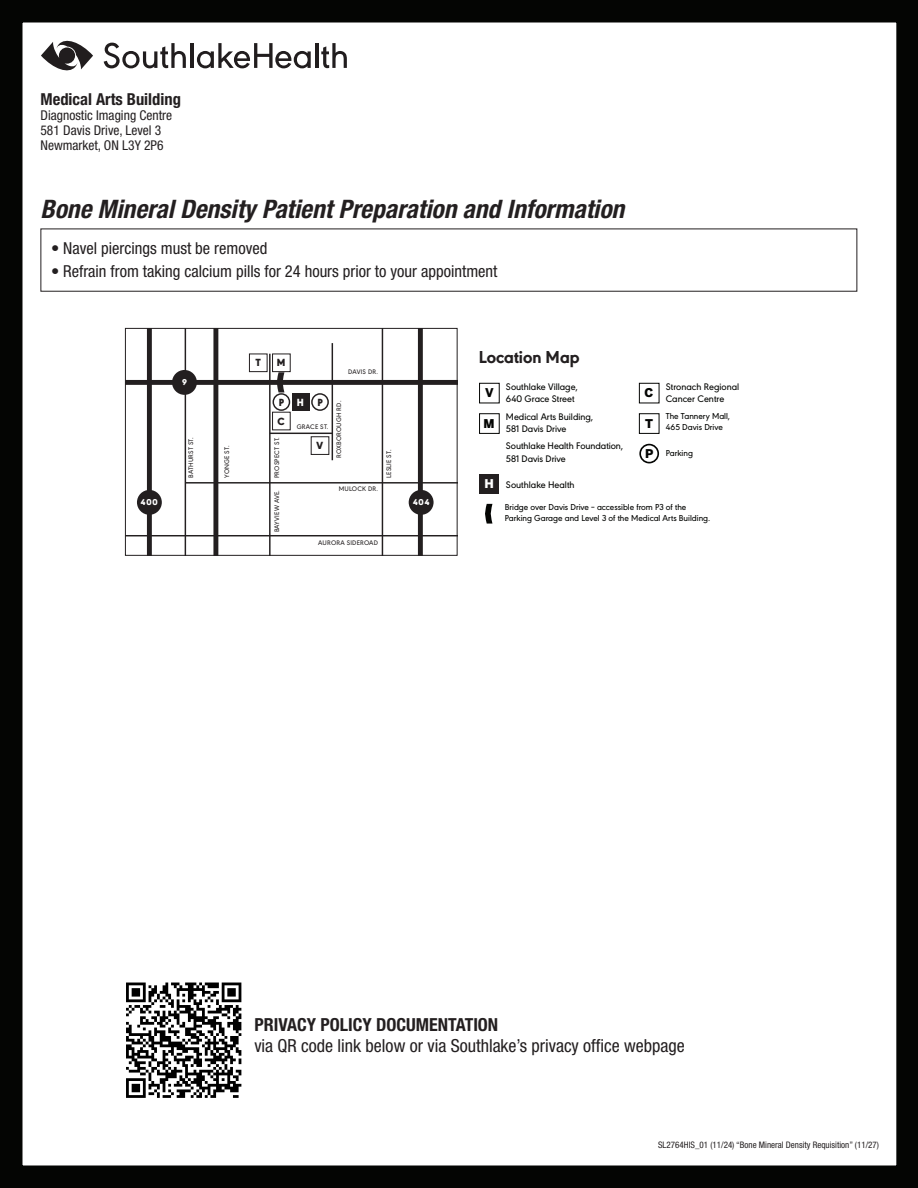
<style>
.page{position:relative;width:918px;height:1188px;background:#fff}
.page>*{position:absolute;margin:0;border:0;box-sizing:border-box;transform-origin:0 0}
.t1{font:italic 700 condensed 25.5px "Helvetica Neue LT Std";color:#231f20}
.t2{font:condensed 18px "Helvetica Neue LT Std";color:#231f20}
.t3{font:700 condensed 18px "Helvetica Neue LT Std";color:#231f20}
.t4{font:800 18px "URW Geometric";color:#231f20}
.t5{font:condensed 16.5px "Helvetica Neue LT Std";color:#231f20}
.t6{font:700 condensed 16.5px "Helvetica Neue LT Std";color:#231f20}
.t7{font:condensed 13.5px/15px "Helvetica Neue LT Std";color:#231f20}
.t8{font:900 12px "Benton Sans";color:#040503}
.t9{font:900 12px "Benton Sans";color:#fff}
.t10{font:900 10.8px "URW Geometric";color:#231f20}
.t11{font:900 10.8px "URW Geometric";color:#fff}
.t12{font:500 9.9px/12.5px "URW Geometric";color:#040503}
.t13{font:500 9px/11.2px "URW Geometric";color:#040503}
.t14{font:condensed 9px "Helvetica Neue LT Std";color:#231f20}
.t15{font:900 8.85px "URW Geometric";letter-spacing:.1em;color:#fff}
.t16{font:500 6.9px "URW Geometric";letter-spacing:.025em;color:#231f20}
</style>
<div class="page">
<div style="left:0;top:0;width:918px;height:1188px;border:22px solid #040503"></div>
<svg style="left:126px;top:983px;width:115px;height:115px"></svg>
<div style="left:147px;top:328px;width:5px;height:227px;background:#231f20"></div>
<div style="left:213px;top:328px;width:5px;height:227px;background:#231f20"></div>
<div style="left:418px;top:328px;width:5px;height:227px;background:#231f20"></div>
<div style="left:125px;top:380px;width:332px;height:5px;background:#231f20"></div>
<hr style="left:185px;top:328px;width:1px;height:227px;background:#231f20">
<hr style="left:382px;top:328px;width:1px;height:227px;background:#231f20">
<hr style="left:332px;top:343px;width:1px;height:117px;background:#231f20">
<hr style="left:269px;top:354px;width:2px;height:201px;background:#231f20">
<hr style="left:125px;top:535px;width:332px;height:1px;background:#231f20">
<hr style="left:185px;top:482px;width:272px;height:2px;background:#231f20">
<hr style="left:270px;top:433px;width:62px;height:1px;background:#231f20">
<div style="left:409px;top:490px;width:25px;height:25px;background:#231f20;border-radius:50%"></div>
<div style="left:137px;top:490px;width:25px;height:25px;background:#231f20;border-radius:50%"></div>
<div style="left:172px;top:370px;width:25px;height:25px;background:#231f20;border-radius:50%"></div>
<div style="left:292px;top:393px;width:18px;height:18px;background:#231f20"></div>
<div style="left:249px;top:354px;width:18px;height:18px;border:1px solid #231f20"></div>
<div style="left:272px;top:412px;width:18px;height:18px;border:1px solid #231f20"></div>
<div style="left:272px;top:354px;width:18px;height:18px;border:1px solid #231f20"></div>
<div style="left:311px;top:437px;width:18px;height:18px;border:1px solid #231f20"></div>
<svg style="left:311px;top:393px;width:18px;height:18px"></svg>
<svg style="left:273px;top:372px;width:17px;height:39px"></svg>
<div style="left:125px;top:328px;width:332px;height:228px;border:1px solid #231f20"></div>
<div style="left:480px;top:474px;width:19px;height:20px;background:#231f20"></div>
<div style="left:639px;top:413px;width:20px;height:21px;border:1px solid #040503"></div>
<div style="left:479px;top:413px;width:21px;height:21px;border:1px solid #040503"></div>
<div style="left:639px;top:383px;width:20px;height:20px;border:1px solid #040503"></div>
<div style="left:479px;top:383px;width:21px;height:20px;border:1px solid #040503"></div>
<svg style="left:639px;top:444px;width:20px;height:19px"></svg>
<svg style="left:485px;top:504px;width:7px;height:20px"></svg>
<svg style="left:104px;top:43px;width:82px;height:25px"></svg>
<hr style="left:190px;top:43px;width:4px;height:25px;background:#211d1e">
<svg style="left:197px;top:43px;width:114px;height:25px"></svg>
<hr style="left:315px;top:43px;width:3px;height:25px;background:#211d1e">
<svg style="left:321px;top:43px;width:26px;height:25px"></svg>
<svg style="left:41px;top:41px;width:52px;height:30px"></svg>
<h3 class="t6" style="left:40px;top:89px;width:142px">Medical Arts Building</h3>
<h3 class="t7" style="left:40px;top:107px;width:133px">Diagnostic Imaging Centre<br>581 Davis Drive, Level 3<br>Newmarket, ON L3Y 2P6</h3>
<h1 class="t1" style="left:40px;top:194px;width:585px">Bone Mineral Density Patient Preparation and Information</h1>
<h3 class="t5" style="left:51px;top:239px;width:218px">• Navel piercings must be removed</h3>
<h3 class="t5" style="left:51px;top:261px;width:448px">• Refrain from taking calcium pills for 24 hours prior to your appointment</h3>
<p class="t15" style="left:182px;top:376px;width:6px">9</p>
<p class="t10" style="left:256px;top:355px;width:6px">T</p>
<p class="t10" style="left:277px;top:355px;width:10px">M</p>
<p class="t10" style="left:279px;top:394px;width:7px">P</p>
<p class="t10" style="left:318px;top:394px;width:7px">P</p>
<p class="t11" style="left:297px;top:394px;width:9px">H</p>
<p class="t10" style="left:278px;top:413px;width:9px">C</p>
<p class="t16" style="left:297px;top:422px;width:33px">GRACE ST.</p>
<p class="t16" style="left:186px;top:478px;width:42px;rotate:-90deg">BATHURST ST.</p>
<p class="t16" style="left:222px;top:478px;width:34px;rotate:-90deg">YONGE ST.</p>
<p class="t16" style="left:272px;top:478px;width:42px;rotate:-90deg">PROSPECT ST.</p>
<p class="t10" style="left:317px;top:438px;width:8px">V</p>
<p class="t16" style="left:348px;top:366px;width:31px">DAVIS DR.</p>
<p class="t16" style="left:334px;top:458px;width:59px;rotate:-90deg">ROXBOROUGH RD.</p>
<p class="t16" style="left:384px;top:478px;width:30px;rotate:-90deg">LESLIE ST.</p>
<p class="t16" style="left:339px;top:483px;width:41px">MULOCK DR.</p>
<p class="t16" style="left:272px;top:532px;width:44px;rotate:-90deg">BAYVIEW AVE.</p>
<p class="t15" style="left:141px;top:496px;width:18px">400</p>
<p class="t15" style="left:413px;top:496px;width:18px">404</p>
<p class="t16" style="left:318px;top:537px;width:61px">AURORA SIDEROAD</p>
<h2 class="t4" style="left:479px;top:343px;width:102px">Location Map</h2>
<p class="t12" style="left:506px;top:380px;width:73px">Southlake Village,<br>640 Grace Street</p>
<p class="t12" style="left:506px;top:409px;width:89px">Medical Arts Building,<br>581 Davis Drive</p>
<p class="t12" style="left:506px;top:439px;width:119px">Southlake Health Foundation,<br>581 Davis Drive</p>
<p class="t12" style="left:506px;top:478px;width:70px">Southlake Health</p>
<p class="t8" style="left:485px;top:386px;width:10px">V</p>
<p class="t8" style="left:645px;top:386px;width:10px">C</p>
<p class="t8" style="left:484px;top:416px;width:13px">M</p>
<p class="t8" style="left:645px;top:416px;width:9px">T</p>
<p class="t8" style="left:645px;top:446px;width:10px">P</p>
<p class="t9" style="left:484px;top:476px;width:11px">H</p>
<p class="t12" style="left:666px;top:380px;width:75px">Stronach Regional<br>Cancer Centre</p>
<p class="t13" style="left:666px;top:409px;width:66px">The Tannery Mall,<br>465 Davis Drive</p>
<p class="t13" style="left:666px;top:447px;width:29px">Parking</p>
<p class="t13" style="left:505px;top:501px;width:207px">Bridge over Davis Drive – accessible from P3 of the<br>Parking Garage and Level 3 of the Medical Arts Building.</p>
<h2 class="t3" style="left:254px;top:1013px;width:245px">PRIVACY POLICY DOCUMENTATION</h2>
<h2 class="t2" style="left:254px;top:1035px;width:432px">via QR code link below or via Southlake’s privacy office webpage</h2>
<p class="t14" style="left:658px;top:1139px;width:222px">SL2764HIS_01 (11/24) “Bone Mineral Density Requisition” (11/27)</p>
</div>
